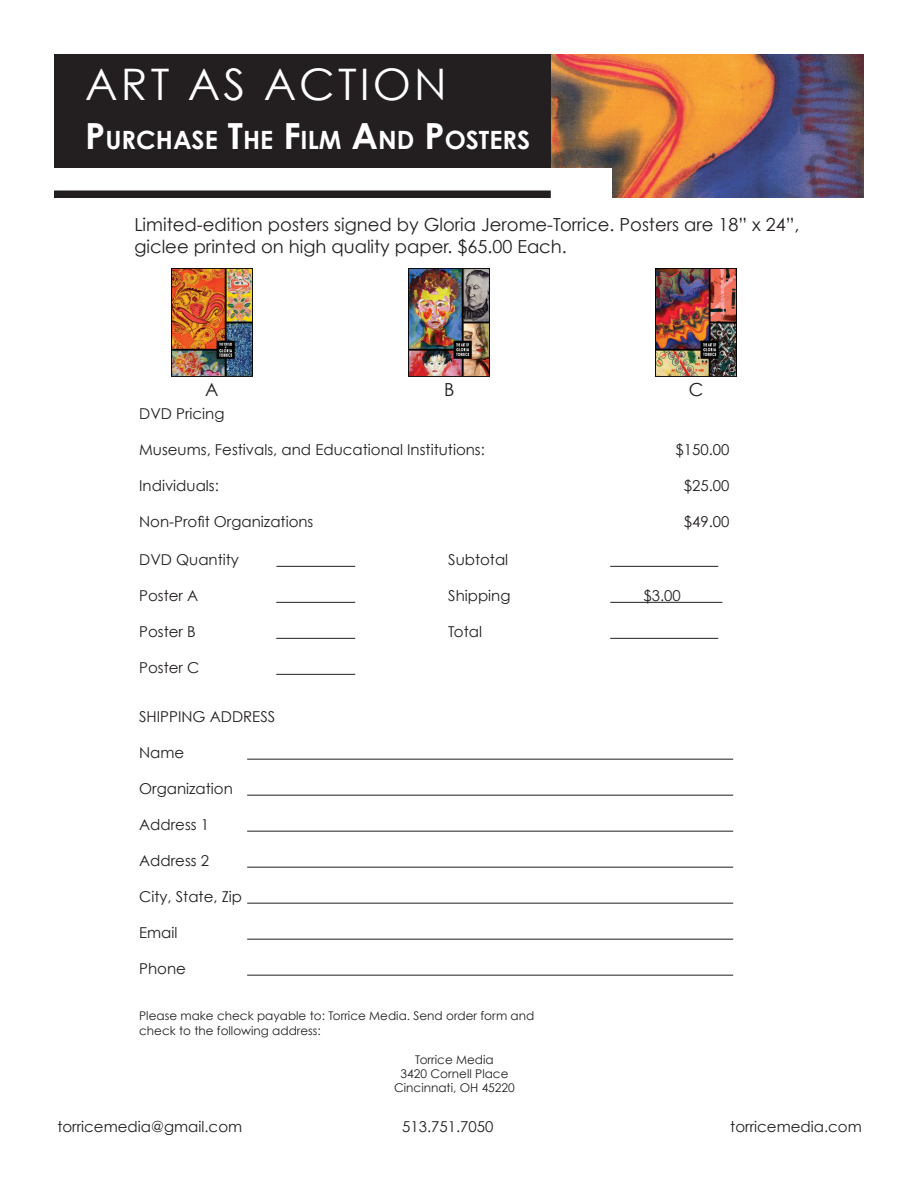
<style>
.page{position:relative;width:918px;height:1188px;background:#fff}
.page>*{position:absolute;margin:0;border:0;box-sizing:border-box;transform-origin:0 0}
.t1{font:43.5px "Century Gothic";letter-spacing:.07em;color:#fff}
.t2{font:700 25.2px "Century Gothic";color:#fff}
.t3{font:18px/21.6px "Century Gothic";color:#231f20}
.t4{font:15px "Century Gothic";color:#231f20}
.t5{font:12px/14.4px "Century Gothic";color:#231f20}
.s1{font-size:36px}
</style>
<div class="page">
<img style="left:551px;top:54px;width:313px;height:144px">
<div style="left:54px;top:54px;width:497px;height:114px;background:#231f20"></div>
<div style="left:54px;top:168px;width:558px;height:51px;background:#fff"></div>
<div style="left:54px;top:190px;width:497px;height:8px;background:#231f20"></div>
<img style="left:171px;top:268px;width:81px;height:108px">
<img style="left:656px;top:268px;width:81px;height:108px">
<img style="left:409px;top:268px;width:81px;height:108px">
<hr style="left:276px;top:566px;width:79px;height:1px;background:#231f20">
<hr style="left:276px;top:602px;width:79px;height:1px;background:#231f20">
<hr style="left:276px;top:638px;width:79px;height:1px;background:#231f20">
<hr style="left:276px;top:674px;width:79px;height:1px;background:#231f20">
<hr style="left:610px;top:566px;width:108px;height:1px;background:#231f20">
<hr style="left:610px;top:602px;width:112px;height:1px;background:#231f20">
<hr style="left:610px;top:638px;width:108px;height:1px;background:#231f20">
<hr style="left:247px;top:759px;width:486px;height:1px;background:#231f20">
<hr style="left:247px;top:795px;width:486px;height:1px;background:#231f20">
<hr style="left:247px;top:831px;width:486px;height:1px;background:#231f20">
<hr style="left:247px;top:867px;width:486px;height:1px;background:#231f20">
<hr style="left:247px;top:903px;width:486px;height:1px;background:#231f20">
<hr style="left:247px;top:939px;width:486px;height:1px;background:#231f20">
<hr style="left:247px;top:975px;width:486px;height:1px;background:#231f20">
<h1 class="t1" style="left:85px;top:58px;width:363px">ART AS ACTION</h1>
<h2 class="t2" style="left:85px;top:124px;width:447px"><span class="s1">P</span>URCHASE <span class="s1">T</span>HE <span class="s1">F</span>ILM <span class="s1">A</span>ND <span class="s1">P</span>OSTERS</h2>
<p class="t3" style="left:134px;top:214px;width:667px">Limited-edition posters signed by Gloria Jerome-Torrice. Posters are 18” x 24”, giclee printed on high quality paper. $65.00 Each.</p>
<p class="t3" style="left:205px;top:378px;width:15px">A</p>
<p class="t3" style="left:444px;top:378px;width:12px">B</p>
<p class="t3" style="left:689px;top:378px;width:16px">C</p>
<p class="t4" style="left:139px;top:405px;width:87px">DVD Pricing</p>
<p class="t4" style="left:139px;top:441px;width:347px">Museums, Festivals, and Educational Institutions:</p>
<p class="t4" style="left:139px;top:477px;width:81px">Individuals:</p>
<p class="t4" style="left:139px;top:513px;width:176px">Non-Profit Organizations</p>
<p class="t4" style="left:676px;top:441px;width:56px">$150.00</p>
<p class="t4" style="left:684px;top:477px;width:47px">$25.00</p>
<p class="t4" style="left:684px;top:513px;width:47px">$49.00</p>
<p class="t4" style="left:139px;top:550px;width:101px">DVD Quantity</p>
<p class="t4" style="left:139px;top:586px;width:61px">Poster A</p>
<p class="t4" style="left:139px;top:622px;width:58px">Poster B</p>
<p class="t4" style="left:139px;top:658px;width:62px">Poster C</p>
<p class="t4" style="left:448px;top:550px;width:62px">Subtotal</p>
<p class="t4" style="left:448px;top:586px;width:64px">Shipping</p>
<p class="t4" style="left:643px;top:586px;width:39px">$3.00</p>
<p class="t4" style="left:448px;top:622px;width:35px">Total</p>
<p class="t4" style="left:139px;top:707px;width:138px">SHIPPING ADDRESS</p>
<p class="t4" style="left:139px;top:743px;width:47px">Name</p>
<p class="t4" style="left:139px;top:779px;width:95px">Organization</p>
<p class="t4" style="left:139px;top:815px;width:71px">Address 1</p>
<p class="t4" style="left:139px;top:851px;width:71px">Address 2</p>
<p class="t4" style="left:139px;top:887px;width:105px">City, State, Zip</p>
<p class="t4" style="left:139px;top:923px;width:40px">Email</p>
<p class="t4" style="left:139px;top:959px;width:48px">Phone</p>
<p class="t5" style="left:139px;top:1009px;width:397px">Please make check payable to: Torrice Media. Send order form and check to the following address:</p>
<p class="t5" style="left:394px;top:1052px;width:122px;text-align:center">Torrice Media<br>3420 Cornell Place<br>Cincinnati, OH 45220</p>
<p class="t4" style="left:57px;top:1117px;width:186px">torricemedia@gmail.com</p>
<p class="t4" style="left:402px;top:1117px;width:93px">513.751.7050</p>
<p class="t4" style="left:730px;top:1117px;width:133px">torricemedia.com</p>
</div>
